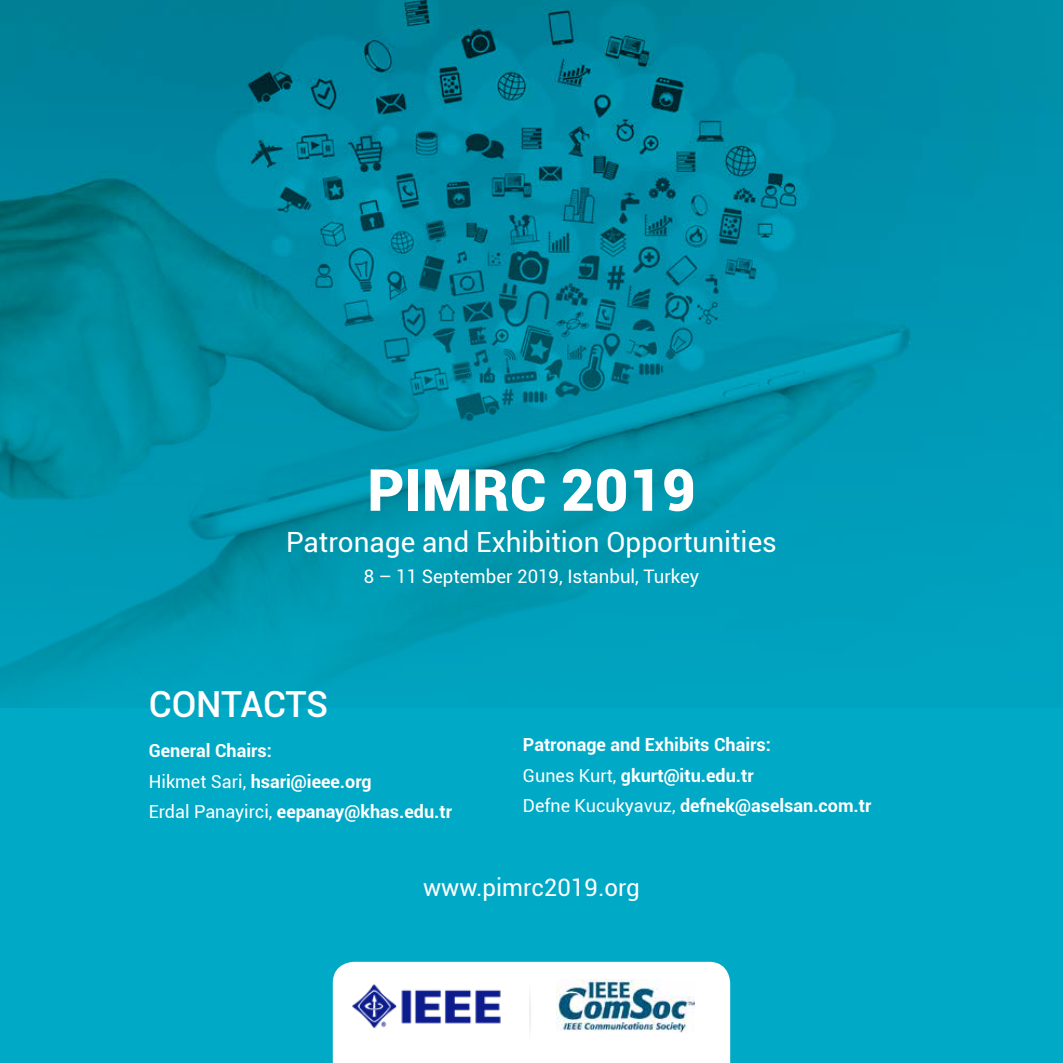
<style>
.page{position:relative;width:1063px;height:1063px;background:#00a9c6}
.page>*{position:absolute;margin:0;border:0;box-sizing:border-box;transform-origin:0 0}
.t1{font:900 58.2px "Roboto";color:#fff}
.t2{font:500 36px "Roboto";letter-spacing:-.01em;color:#fff}
.t3{font:27.9px "Roboto";color:#fff}
.t4{font:24px "Roboto";color:#fff}
.t5{font:18.6px "Roboto";color:#fff}
.t6{font:700 18px/30.6px "Roboto";color:#fff}
.s1{font-weight:400}
</style>
<div class="page">
<img style="left:0;top:0;width:1063px;height:708px">
<svg style="left:333px;top:962px;width:397px;height:101px;background:#dce3ed"></svg>
<h1 class="t1" style="left:367px;top:449px;width:330px">PIMRC 2019</h1>
<h3 class="t3" style="left:286px;top:523px;width:492px">Patronage and Exhibition Opportunities</h3>
<p class="t5" style="left:364px;top:563px;width:337px">8 – 11 September 2019, Istanbul, Turkey</p>
<h2 class="t2" style="left:149px;top:679px;width:181px">CONTACTS</h2>
<p class="t6" style="left:149px;top:735px;width:305px">General Chairs:<br><span class="s1">Hikmet Sari,</span> hsari@ieee.org<br><span class="s1">Erdal Panayirci,</span> eepanay@khas.edu.tr</p>
<p class="t6" style="left:523px;top:729px;width:350px">Patronage and Exhibits Chairs:<br><span class="s1">Gunes Kurt,</span> gkurt@itu.edu.tr<br><span class="s1">Defne Kucukyavuz,</span> defnek@aselsan.com.tr</p>
<h3 class="t4" style="left:423px;top:871px;width:218px">www.pimrc2019.org</h3>
</div>
